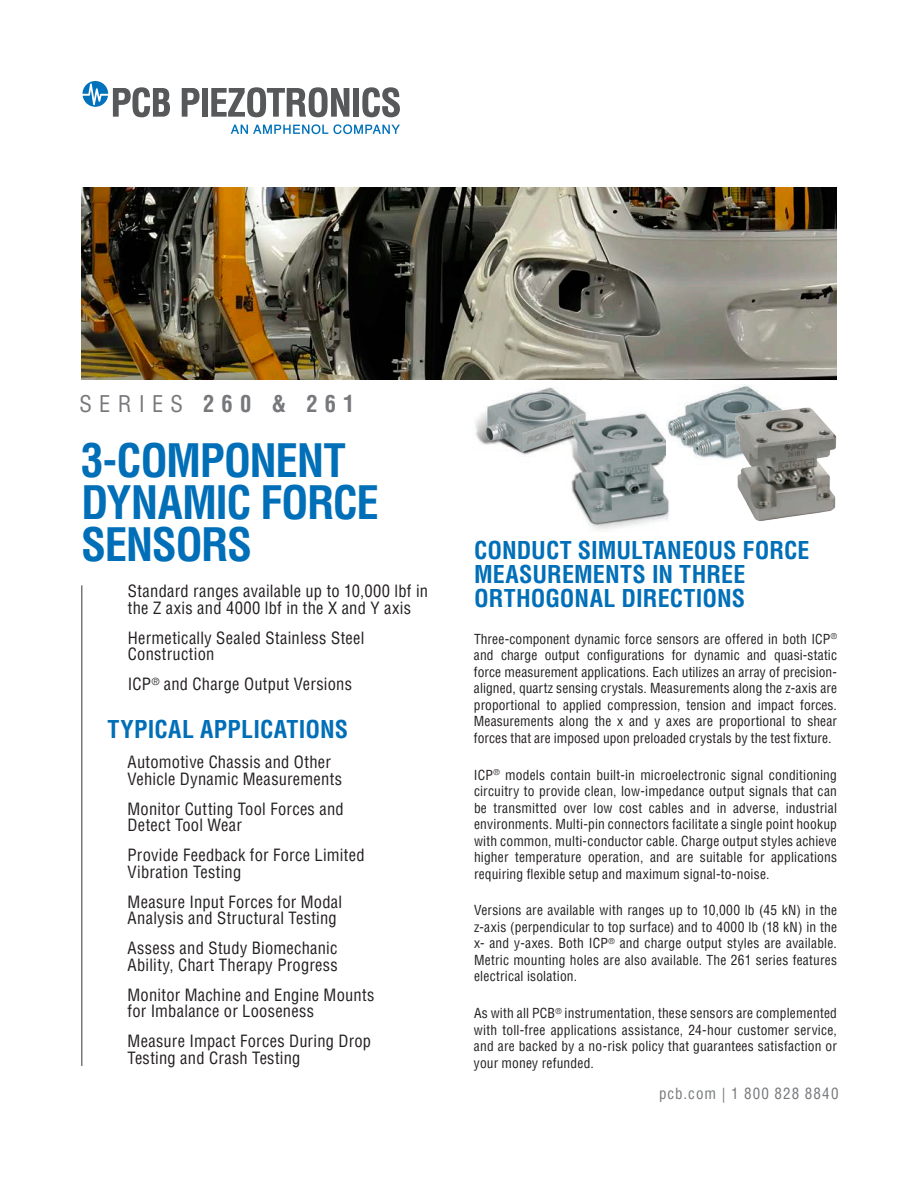
<style>
.page{position:relative;width:918px;height:1188px;background:#fff}
.page>*{position:absolute;margin:0;border:0;box-sizing:border-box;transform-origin:0 0}
.Main_Headline{font:700 condensed 45px/42px "Helvetica LT Pro";letter-spacing:-.03em;color:#006fb8}
.subheader{font:700 condensed 24px/24px "Helvetica LT Pro";color:#006fb8}
.model{font:700 condensed 22.5px "Helvetica LT Pro";letter-spacing:.32em;color:#76787b}
.t1{font:condensed 16.5px/16.5px "Helvetica LT Pro";letter-spacing:.015em;color:#231f20}
.Footer_Contact{font:condensed 15px "Helvetica LT Pro";letter-spacing:.075em;color:#76787b}
.Body_1{font:condensed 13.5px/16.5px "Helvetica LT Pro";letter-spacing:.015em;color:#231f20;text-align:justify}
.s1{font-weight:400}
</style>
<div class="page">
<img style="left:475px;top:387px;width:195px;height:143px">
<svg style="left:231px;top:124px;width:169px;height:10px"></svg>
<svg style="left:82px;top:81px;width:88px;height:36px"></svg>
<svg style="left:182px;top:88px;width:18px;height:29px"></svg>
<div style="left:202px;top:88px;width:6px;height:29px;background:#57585a"></div>
<svg style="left:211px;top:87px;width:138px;height:30px"></svg>
<div style="left:353px;top:88px;width:6px;height:29px;background:#57585a"></div>
<svg style="left:362px;top:87px;width:38px;height:30px"></svg>
<img style="left:81px;top:188px;width:756px;height:192px">
<hr style="left:81px;top:585px;width:1px;height:481px;background:#76787b">
<img style="left:666px;top:385px;width:109px;height:80px">
<img style="left:727px;top:404px;width:110px;height:117px">
<p class="model" style="left:80px;top:389px;width:276px"><span class="s1">SERIES</span> 260 &amp; 261</p>
<p class="Main_Headline" style="left:81px;top:439px;width:299px">3-COMPONENT<br>DYNAMIC FORCE<br>SENSORS</p>
<p class="t1" style="left:128px;top:583px;width:302px">Standard ranges available up to 10,000 lbf in the Z axis and 4000 lbf in the X and Y axis</p>
<p class="t1" style="left:128px;top:630px;width:238px">Hermetically Sealed Stainless Steel<br>Construction</p>
<p class="t1" style="left:128px;top:676px;width:226px">ICP<sup>®</sup> and Charge Output Versions</p>
<p class="subheader" style="left:107px;top:717px;width:242px">TYPICAL APPLICATIONS</p>
<p class="t1" style="left:128px;top:754px;width:216px">Automotive Chassis and Other<br>Vehicle Dynamic Measurements</p>
<p class="t1" style="left:128px;top:801px;width:218px">Monitor Cutting Tool Forces and<br>Detect Tool Wear</p>
<p class="t1" style="left:128px;top:847px;width:239px">Provide Feedback for Force Limited<br>Vibration Testing</p>
<p class="t1" style="left:128px;top:894px;width:216px">Measure Input Forces for Modal<br>Analysis and Structural Testing</p>
<p class="t1" style="left:128px;top:940px;width:212px">Assess and Study Biomechanic<br>Ability, Chart Therapy Progress</p>
<p class="t1" style="left:128px;top:987px;width:248px">Monitor Machine and Engine Mounts for Imbalance or Looseness</p>
<p class="t1" style="left:128px;top:1033px;width:245px">Measure Impact Forces During Drop<br>Testing and Crash Testing</p>
<p class="subheader" style="left:474px;top:538px;width:337px">CONDUCT SIMULTANEOUS FORCE<br>MEASUREMENTS IN THREE<br>ORTHOGONAL DIRECTIONS</p>
<p class="Body_1" style="left:474px;top:631px;width:365px">Three-component dynamic force sensors are offered in both ICP<sup>® </sup>and charge output configurations for dynamic and quasi-static force measurement applications. Each utilizes an array of precision&shy;aligned, quartz sensing crystals. Measurements along the z-axis are proportional to applied compression, tension and impact forces.<br>Measurements along the x and y axes are proportional to shear forces that are imposed upon preloaded crystals by the test fixture.</p>
<p class="Body_1" style="left:474px;top:766px;width:365px">ICP<sup>®</sup> models contain built-in microelectronic signal conditioning circuitry to provide clean, low-impedance output signals that can be transmitted over low cost cables and in adverse, industrial environments. Multi-pin connectors facilitate a single point hookup with common, multi-conductor cable. Charge output styles achieve higher temperature operation, and are suitable for applications requiring flexible setup and maximum signal-to-noise.</p>
<p class="Body_1" style="left:474px;top:902px;width:364px">Versions are available with ranges up to 10,000 lb (45 kN) in the z-axis (perpendicular to top surface) and to 4000 lb (18 kN) in the x- and y-axes. Both ICP<sup>®</sup> and charge output styles are available.<br>Metric mounting holes are also available. The 261 series features electrical isolation.</p>
<p class="Body_1" style="left:474px;top:1005px;width:365px">As with all PCB<sup>®</sup> instrumentation, these sensors are complemented with toll-free applications assistance, 24-hour customer service, and are backed by a no-risk policy that guarantees satisfaction or your money refunded.</p>
<p class="Footer_Contact" style="left:659px;top:1084px;width:181px">pcb.com | 1 800 828 8840</p>
</div>
